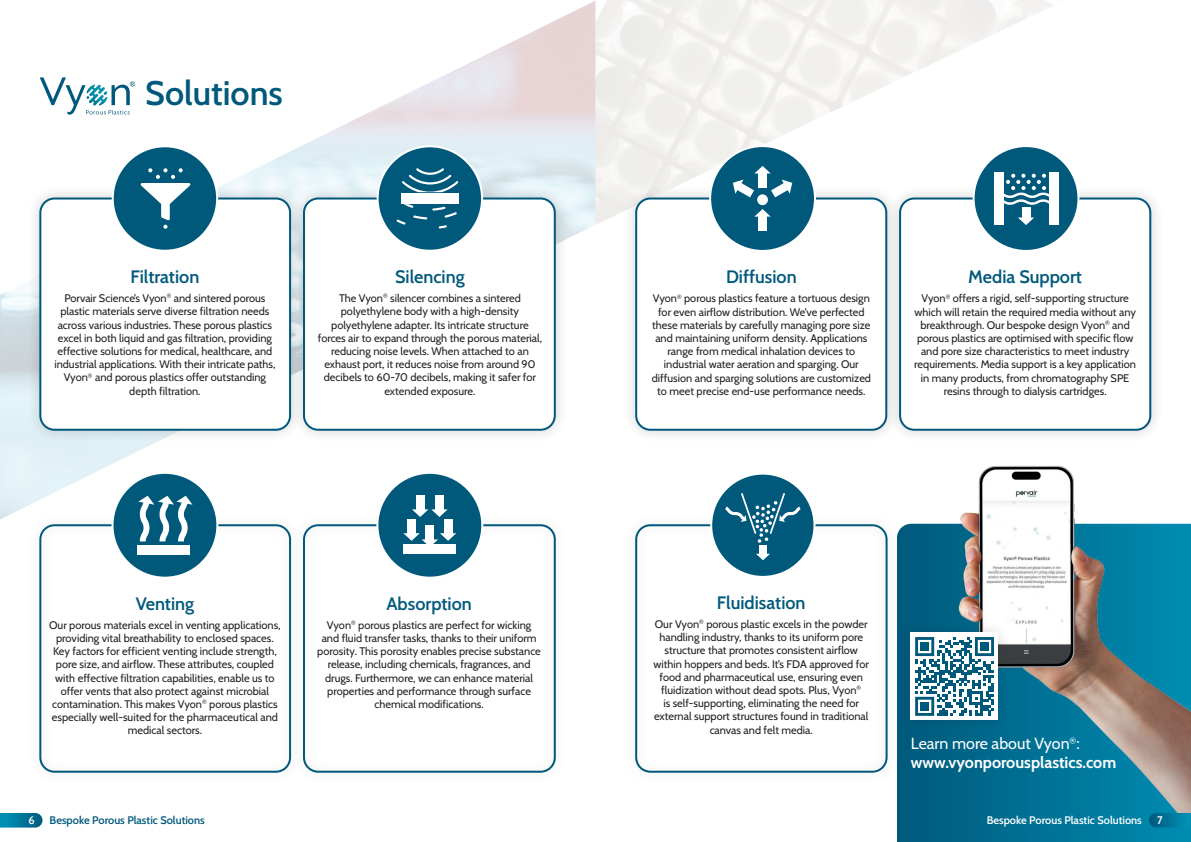
<style>
.page{position:relative;width:1191px;height:842px;background:#fff}
.page>*{position:absolute;margin:0;border:0;box-sizing:border-box;transform-origin:0 0}
.t1{font:600 34px "Cabin";color:#00597b}
.t2{font:600 18px "Cabin";color:#00597b}
.t3{font:700 16px "Cabin";color:#fff}
.t4{font:16px "Cabin";color:#fff}
.t5{font:11px/13.2px "Cabin";color:#231f20;text-align:center}
.t6{font:600 11px "Cabin";color:#fff}
.t7{font:600 11px "Cabin";color:#00597b}
</style>
<div class="page">
<svg style="left:0;top:813px;width:43px;height:14px"></svg>
<img style="left:0;top:295px;width:152px;height:225px">
<svg style="left:0;top:0;width:596px;height:295px"></svg>
<svg style="left:897px;top:524px;width:294px;height:318px;background:#00678b"></svg>
<img style="left:936px;top:465px;width:255px;height:348px">
<div style="left:26px;top:184px;width:278px;height:260px;background:#231f20;opacity:.2"></div>
<div style="left:40px;top:198px;width:250px;height:232px;background:#fff;border-radius:14px"></div>
<div style="left:39px;top:197px;width:252px;height:234px;border:2px solid #00597b;border-radius:14px"></div>
<div style="left:113px;top:146px;width:104px;height:105px;background:#00597b;border-radius:50%"></div>
<div style="left:112px;top:145px;width:106px;height:107px;border:2px solid #fff;border-radius:50%"></div>
<div style="left:290px;top:184px;width:279px;height:260px;background:#231f20;opacity:.2"></div>
<div style="left:304px;top:198px;width:251px;height:232px;background:#fff;border-radius:14px"></div>
<div style="left:303px;top:197px;width:253px;height:234px;border:2px solid #00597b;border-radius:14px"></div>
<div style="left:26px;top:511px;width:278px;height:275px;background:#fff"></div>
<div style="left:39px;top:524px;width:252px;height:249px;border:2px solid #00597b;border-radius:14px"></div>
<div style="left:112px;top:473px;width:105px;height:105px;background:#00597b;border-radius:50%"></div>
<div style="left:111px;top:472px;width:107px;height:107px;border:2px solid #fff;border-radius:50%"></div>
<div style="left:290px;top:511px;width:279px;height:275px;background:#fff"></div>
<div style="left:303px;top:524px;width:253px;height:249px;border:2px solid #00597b;border-radius:14px"></div>
<div style="left:377px;top:473px;width:105px;height:105px;background:#00597b;border-radius:50%"></div>
<div style="left:376px;top:472px;width:107px;height:107px;border:2px solid #fff;border-radius:50%"></div>
<div style="left:622px;top:184px;width:278px;height:260px;background:#231f20;opacity:.2"></div>
<div style="left:636px;top:198px;width:250px;height:232px;background:#fff;border-radius:14px"></div>
<div style="left:635px;top:197px;width:252px;height:234px;border:2px solid #00597b;border-radius:14px"></div>
<div style="left:886px;top:184px;width:278px;height:260px;background:#231f20;opacity:.2"></div>
<div style="left:900px;top:198px;width:250px;height:232px;background:#fff;border-radius:14px"></div>
<div style="left:899px;top:197px;width:252px;height:234px;border:2px solid #00597b;border-radius:14px"></div>
<div style="left:973px;top:146px;width:105px;height:105px;background:#00597b;border-radius:50%"></div>
<div style="left:972px;top:145px;width:107px;height:107px;border:2px solid #fff;border-radius:50%"></div>
<div style="left:994px;top:172px;width:10px;height:53px;background:#fff"></div>
<div style="left:1049px;top:172px;width:10px;height:53px;background:#fff"></div>
<svg style="left:1004px;top:174px;width:45px;height:31px"></svg>
<div style="left:1022px;top:208px;width:8px;height:10px;background:#fff"></div>
<svg style="left:1018px;top:218px;width:16px;height:7px"></svg>
<div style="left:137px;top:545px;width:53px;height:10px;background:#fff"></div>
<svg style="left:138px;top:496px;width:54px;height:45px"></svg>
<div style="left:403px;top:544px;width:53px;height:10px;background:#fff"></div>
<div style="left:426px;top:525px;width:8px;height:15px;background:#fff"></div>
<div style="left:407px;top:519px;width:8px;height:15px;background:#fff"></div>
<div style="left:416px;top:495px;width:8px;height:15px;background:#fff"></div>
<div style="left:435px;top:495px;width:8px;height:15px;background:#fff"></div>
<svg style="left:412px;top:509px;width:35px;height:8px"></svg>
<div style="left:444px;top:519px;width:8px;height:15px;background:#fff"></div>
<svg style="left:403px;top:533px;width:53px;height:11px"></svg>
<div style="left:710px;top:146px;width:105px;height:105px;background:#00597b;border-radius:50%"></div>
<div style="left:709px;top:145px;width:107px;height:107px;border:2px solid #fff;border-radius:50%"></div>
<div style="left:758px;top:216px;width:8px;height:15px;background:#fff"></div>
<svg style="left:754px;top:209px;width:16px;height:8px"></svg>
<div style="left:758px;top:173px;width:8px;height:15px;background:#fff"></div>
<svg style="left:755px;top:166px;width:15px;height:7px"></svg>
<svg style="left:733px;top:180px;width:21px;height:17px"></svg>
<svg style="left:771px;top:180px;width:21px;height:17px"></svg>
<div style="left:757px;top:194px;width:11px;height:11px;background:#fff;border-radius:50%"></div>
<svg style="left:140px;top:168px;width:51px;height:61px"></svg>
<div style="left:622px;top:511px;width:279px;height:275px;background:#fff"></div>
<div style="left:635px;top:524px;width:252px;height:249px;border:2px solid #00597b;border-radius:14px"></div>
<div style="left:711px;top:474px;width:103px;height:103px;background:#00597b;border-radius:50%"></div>
<div style="left:710px;top:473px;width:105px;height:105px;border:2px solid #fff;border-radius:50%"></div>
<div style="left:377px;top:146px;width:105px;height:105px;background:#00597b;border-radius:50%"></div>
<div style="left:376px;top:145px;width:107px;height:107px;border:2px solid #fff;border-radius:50%"></div>
<svg style="left:402px;top:168px;width:56px;height:24px"></svg>
<div style="left:401px;top:193px;width:58px;height:11px;background:#fff"></div>
<svg style="left:396px;top:204px;width:61px;height:24px"></svg>
<div style="left:759px;top:545px;width:7px;height:9px;background:#fff"></div>
<svg style="left:756px;top:554px;width:14px;height:6px"></svg>
<svg style="left:725px;top:493px;width:75px;height:50px"></svg>
<svg style="left:1149px;top:813px;width:42px;height:14px"></svg>
<div style="left:897px;top:619px;width:114px;height:114px;background:#231f20;opacity:.2"></div>
<div style="left:910px;top:633px;width:88px;height:87px;background:#fff"></div>
<svg style="left:915px;top:637px;width:79px;height:79px"></svg>
<div style="left:920px;top:642px;width:8px;height:9px;background:#00597b"></div>
<div style="left:980px;top:642px;width:8px;height:9px;background:#00597b"></div>
<div style="left:920px;top:702px;width:8px;height:8px;background:#00597b"></div>
<svg style="left:40px;top:77px;width:95px;height:38px"></svg>
<p class="t1" style="left:145px;top:66px;width:139px">Solutions</p>
<p class="t2" style="left:130px;top:263px;width:70px">Filtration</p>
<p class="t5" style="left:54px;top:291px;width:223px">Porvair Science’s Vyon<sup>®</sup> and sintered porous plastic materials serve diverse filtration needs across various industries. These porous plastics excel in both liquid and gas filtration, providing effective solutions for medical, healthcare, and industrial applications. With their intricate paths, Vyon<sup>®</sup> and porous plastics offer outstanding depth filtration.</p>
<p class="t2" style="left:395px;top:263px;width:71px">Silencing</p>
<p class="t5" style="left:318px;top:291px;width:226px">The Vyon<sup>®</sup> silencer combines a sintered polyethylene body with a high-density polyethylene adapter. Its intricate structure forces air to expand through the porous material, reducing noise levels. When attached to an exhaust port, it reduces noise from around 90 decibels to 60-70 decibels, making it safer for extended exposure.</p>
<p class="t2" style="left:136px;top:589px;width:60px">Venting</p>
<p class="t5" style="left:49px;top:618px;width:233px">Our porous materials excel in venting applications, providing vital breathability to enclosed spaces.<br>Key factors for efficient venting include strength, pore size, and airflow. These attributes, coupled with effective filtration capabilities, enable us to offer vents that also protect against microbial contamination. This makes Vyon<sup>®</sup> porous plastics especially well-suited for the pharmaceutical and medical sectors.</p>
<p class="t6" style="left:28px;top:812px;width:8px">6</p>
<p class="t7" style="left:50px;top:812px;width:157px">Bespoke Porous Plastic Solutions</p>
<p class="t2" style="left:386px;top:589px;width:87px">Absorption</p>
<p class="t5" style="left:317px;top:618px;width:225px">Vyon<sup>®</sup> porous plastics are perfect for wicking and fluid transfer tasks, thanks to their uniform porosity. This porosity enables precise substance release, including chemicals, fragrances, and drugs. Furthermore, we can enhance material properties and performance through surface chemical modifications.</p>
<p class="t2" style="left:726px;top:263px;width:72px">Diffusion</p>
<p class="t5" style="left:651px;top:291px;width:221px">Vyon<sup>®</sup> porous plastics feature a tortuous design for even airflow distribution. We’ve perfected these materials by carefully managing pore size and maintaining uniform density. Applications range from medical inhalation devices to industrial water aeration and sparging. Our diffusion and sparging solutions are customized to meet precise end-use performance needs.</p>
<p class="t2" style="left:968px;top:263px;width:115px">Media Support</p>
<p class="t5" style="left:914px;top:291px;width:223px">Vyon<sup>®</sup> offers a rigid, self-supporting structure which will retain the required media without any breakthrough. Our bespoke design Vyon<sup>®</sup> and porous plastics are optimised with specific flow and pore size characteristics to meet industry requirements. Media support is a key application in many products, from chromatography SPE resins through to dialysis cartridges.</p>
<p class="t2" style="left:717px;top:589px;width:90px">Fluidisation</p>
<p class="t5" style="left:653px;top:617px;width:217px">Our Vyon<sup>®</sup> porous plastic excels in the powder handling industry, thanks to its uniform pore structure that promotes consistent airflow within hoppers and beds. It’s FDA approved for food and pharmaceutical use, ensuring even fluidization without dead spots. Plus, Vyon<sup>®<br></sup>is self-supporting, eliminating the need for external support structures found in traditional canvas and felt media.</p>
<p class="t4" style="left:910px;top:731px;width:170px">Learn more about Vyon<sup>®</sup>:</p>
<p class="t3" style="left:910px;top:750px;width:207px">www.vyonporousplastics.com</p>
<p class="t6" style="left:986px;top:812px;width:157px">Bespoke Porous Plastic Solutions</p>
<p class="t6" style="left:1157px;top:812px;width:7px">7</p>
</div>
